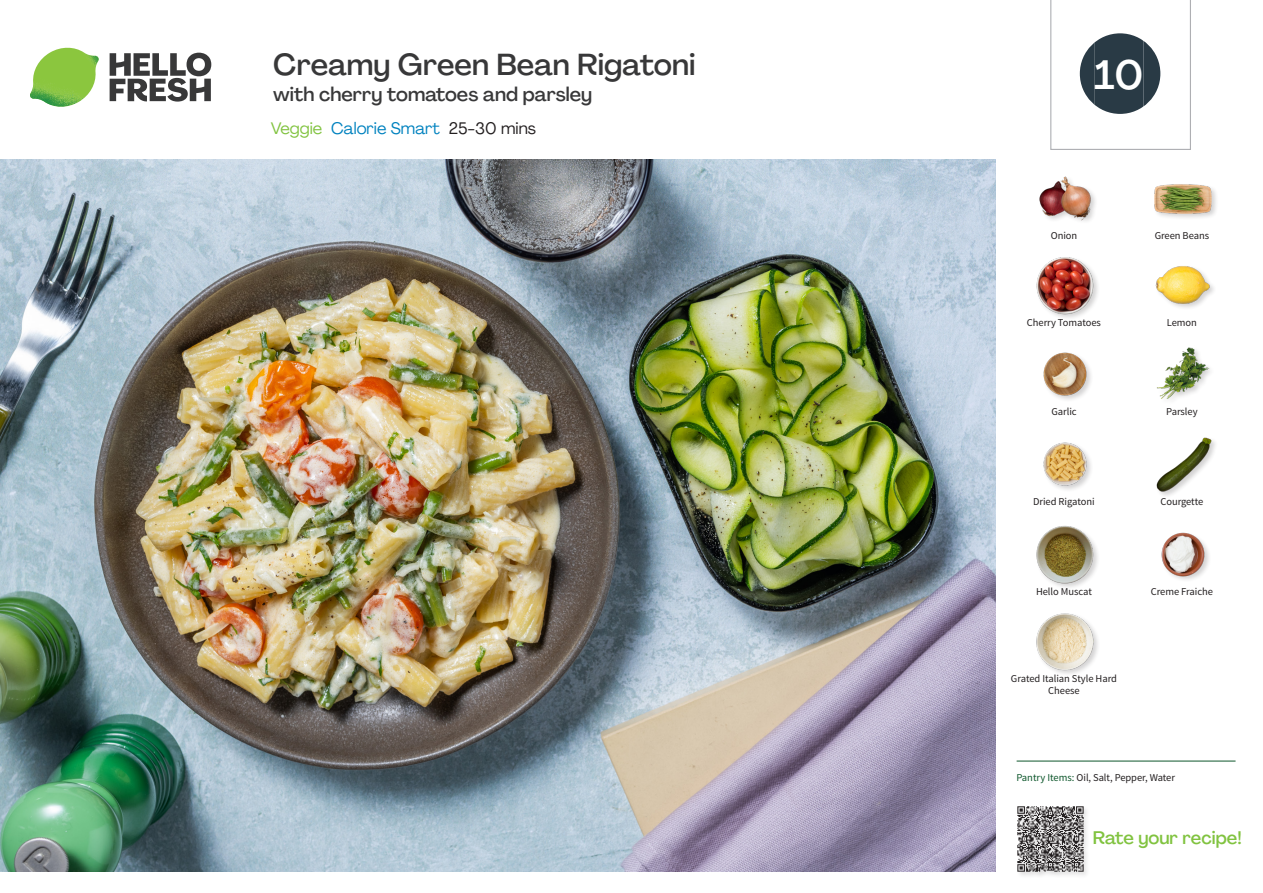
<style>
.page{position:relative;width:1263px;height:893px;background:#fff}
.page>*{position:absolute;margin:0;border:0;box-sizing:border-box;transform-origin:0 0}
._24_Recipe_Nr_Bag{font:500 40.5px "Agrandir";color:#fff}
._15_Titel_UK{font:500 30px "Agrandir";color:#383839}
._15_Titel_UK-2{font:500 19.5px "Agrandir";color:#383839}
.t1{font:500 18px "Agrandir";color:#81c340}
._02_Box_Type{font:16.5px "Agrandir";color:#0082bf}
._18_FRONT_ingredients_UK{font:10.5px/12px "Source Sans Pro";letter-spacing:-.005em;color:#231f20;text-align:center}
.t2{font:10.5px "Source Sans Variable";letter-spacing:-.005em;color:#231f20}
.s1{color:#81c340}
.s2{color:#231f20}
.s3{font-family:"Source Sans Pro";color:#0e572c}
</style>
<div class="page">
<svg style="left:110px;top:53px;width:101px;height:49px"></svg>
<img style="left:30px;top:48px;width:69px;height:59px">
<img style="left:0;top:159px;width:995px;height:713px">
<hr style="left:1016px;top:761px;width:219px;height:1px;background:#0e572c">
<div style="left:1016px;top:805px;width:74px;height:74px;background:#f9f9f9"></div>
<img style="left:1017px;top:806px;width:69px;height:69px">
<div style="left:1153px;top:183px;width:66px;height:38px;background:#231f20;opacity:.2"></div>
<img style="left:1154px;top:183px;width:58px;height:38px">
<div style="left:1038px;top:176px;width:60px;height:50px;background:#231f20;opacity:.2"></div>
<img style="left:1038px;top:176px;width:56px;height:50px">
<img style="left:1155px;top:266px;width:57px;height:42px">
<div style="left:1035px;top:256px;width:65px;height:65px;background:#231f20;opacity:.2"></div>
<img style="left:1036px;top:257px;width:58px;height:57px">
<img style="left:1157px;top:347px;width:53px;height:53px">
<img style="left:1043px;top:352px;width:48px;height:48px">
<div style="left:1156px;top:437px;width:63px;height:62px;background:#231f20;opacity:.2"></div>
<img style="left:1156px;top:437px;width:56px;height:56px">
<img style="left:1043px;top:442px;width:48px;height:48px">
<img style="left:1161px;top:532px;width:48px;height:48px">
<div style="left:1035px;top:525px;width:65px;height:65px;background:#231f20;opacity:.2"></div>
<img style="left:1036px;top:526px;width:58px;height:57px">
<div style="left:1035px;top:612px;width:66px;height:65px;background:#231f20;opacity:.2"></div>
<img style="left:1036px;top:613px;width:58px;height:57px">
<svg style="left:1050px;top:0;width:141px;height:150px"></svg>
<p class="_15_Titel_UK" style="left:273px;top:46px;width:424px">Creamy Green Bean Rigatoni</p>
<p class="_15_Titel_UK-2" style="left:273px;top:82px;width:320px">with cherry tomatoes and parsley</p>
<p class="_02_Box_Type" style="left:271px;top:118px;width:267px"><span class="s1">Veggie</span> Calorie Smart <span class="s2">25-30 mins</span></p>
<p class="_24_Recipe_Nr_Bag" style="left:1094px;top:50px;width:51px">10</p>
<p class="_18_FRONT_ingredients_UK" style="left:1051px;top:230px;width:28px">Onion</p>
<p class="_18_FRONT_ingredients_UK" style="left:1155px;top:230px;width:56px">Green Beans</p>
<p class="_18_FRONT_ingredients_UK" style="left:1027px;top:317px;width:76px">Cherry Tomatoes</p>
<p class="_18_FRONT_ingredients_UK" style="left:1167px;top:317px;width:32px">Lemon</p>
<p class="_18_FRONT_ingredients_UK" style="left:1051px;top:405px;width:27px">Garlic</p>
<p class="_18_FRONT_ingredients_UK" style="left:1166px;top:405px;width:33px">Parsley</p>
<p class="_18_FRONT_ingredients_UK" style="left:1033px;top:496px;width:63px">Dried Rigatoni</p>
<p class="_18_FRONT_ingredients_UK" style="left:1160px;top:496px;width:44px">Courgette</p>
<p class="_18_FRONT_ingredients_UK" style="left:1036px;top:586px;width:57px">Hello Muscat</p>
<p class="_18_FRONT_ingredients_UK" style="left:1151px;top:586px;width:64px">Creme Fraiche</p>
<p class="_18_FRONT_ingredients_UK" style="left:1011px;top:672px;width:108px">Grated Italian Style Hard<br>Cheese</p>
<p class="t2" style="left:1016px;top:771px;width:160px"><span class="s3">Pantry Items:</span> Oil, Salt, Pepper, Water</p>
<h3 class="t1" style="left:1093px;top:827px;width:150px">Rate your recipe!</h3>
</div>
